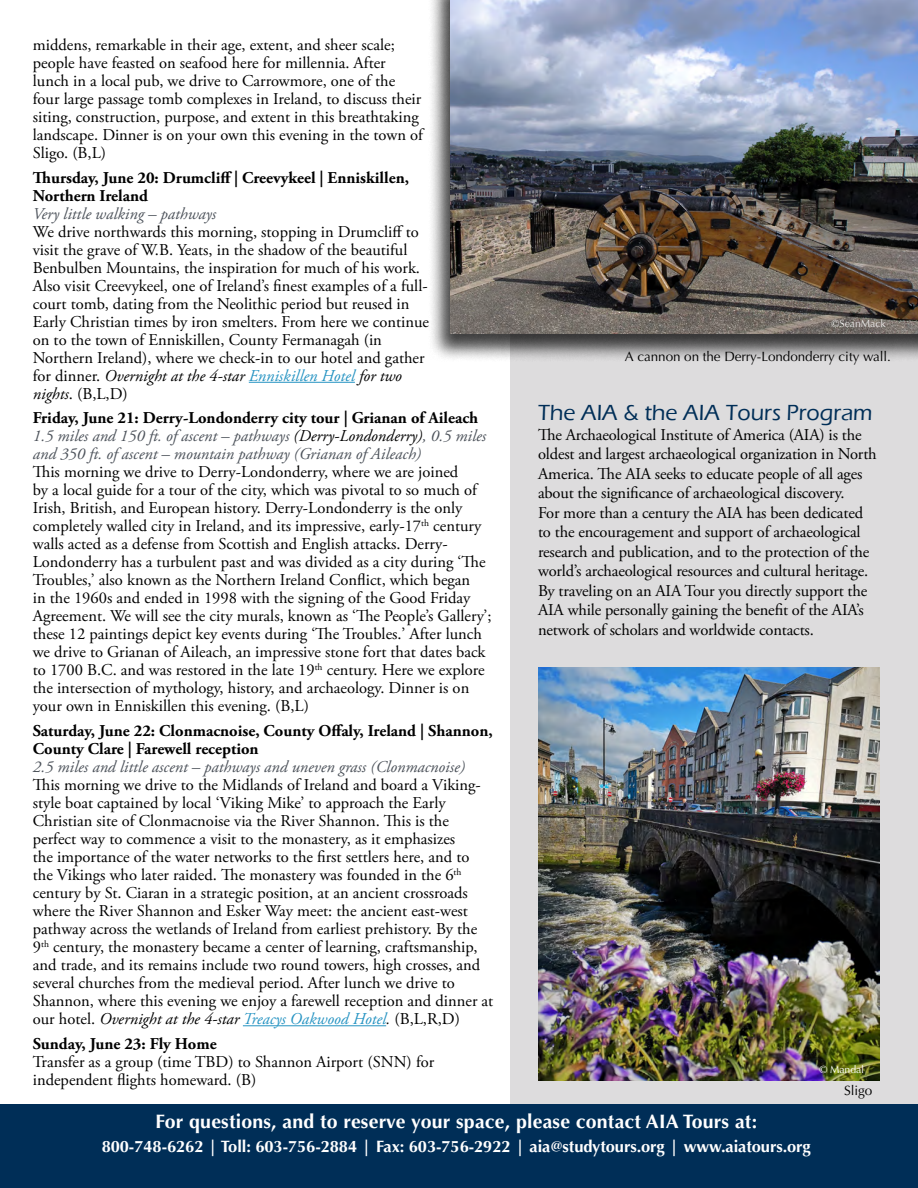
<style>
.page{position:relative;width:918px;height:1188px;background:#fff}
.page>*{position:absolute;margin:0;border:0;box-sizing:border-box;transform-origin:0 0}
.t1{font:500 22.5px "Eras ITC";color:#002e57}
.t2{font:700 19.5px "Optima";letter-spacing:.01em;color:#fff}
.t3{font:16.5px/18px "Adobe Garamond Pro";color:#000}
.t4{font:italic 16.5px/18px "Adobe Garamond Pro";color:#4c525a}
.t5{font:700 16.5px/18px "Adobe Garamond Pro";color:#000}
.t6{font:700 16.5px "Optima";letter-spacing:-.005em;color:#fff}
.t7{font:13.5px "Optima";letter-spacing:-.005em;color:#000}
.t8{font:10.5px "Optima";letter-spacing:-.005em;color:#fff}
.s1{font-style:italic}
.s2{font-style:italic;color:#2593c2}
.s3{font-weight:700;font-style:normal;color:#000}
.s4{color:#000}
</style>
<div class="page">
<div style="left:511px;top:0;width:407px;height:1188px;background:#dddcdd"></div>
<div style="left:428px;top:0;width:490px;height:362px;background:#000;opacity:.75"></div>
<img style="left:450px;top:0;width:468px;height:334px">
<hr style="left:249px;top:382px;width:106px;height:1px;background:#2593c2">
<hr style="left:243px;top:1025px;width:143px;height:1px;background:#2593c2">
<div style="left:0;top:1105px;width:918px;height:83px;background:#002e57"></div>
<img style="left:538px;top:667px;width:341px;height:414px">
<p class="t3" style="left:33px;top:36px;width:392px">middens, remarkable in their age, extent, and sheer scale; people have feasted on seafood here for millennia. After lunch in a local pub, we drive to Carrowmore, one of the four large passage tomb complexes in Ireland, to discuss their siting, construction, purpose, and extent in this breathtaking landscape. Dinner is on your own this evening in the town of Sligo. (B,L)</p>
<p class="t5" style="left:33px;top:169px;width:378px">Thursday, June 20: Drumcliff | Creevykeel | Enniskillen,<br>Northern Ireland</p>
<p class="t4" style="left:33px;top:205px;width:185px">Very little walking – pathways</p>
<p class="t3" style="left:33px;top:223px;width:398px">We drive northwards this morning, stopping in Drumcliff to visit the grave of W.B. Yeats, in the shadow of the beautiful Benbulben Mountains, the inspiration for much of his work.<br>Also visit Creevykeel, one of Ireland’s finest examples of a full&shy;court tomb, dating from the Neolithic period but reused in Early Christian times by iron smelters. From here we continue on to the town of Enniskillen, County Fermanagah (in Northern Ireland), where we check-in to our hotel and gather for dinner. <span class="s1">Overnight at the 4-star</span> <span class="s2">Enniskillen Hotel</span> <span class="s1">for two nights</span>. (B,L,D)</p>
<p class="t4" style="left:33px;top:410px;width:455px"><span class="s3">Friday, June 21: Derry-Londonderry city tour | Grianan of Aileach<br></span>1.5 miles and 150 ft. of ascent – pathways <span class="s4">(Derry-Londonderry)</span>, 0.5 miles and 350 ft. of ascent – mountain pathway (Grianan of Aileach)</p>
<p class="t3" style="left:33px;top:464px;width:460px">This morning we drive to Derry-Londonderry, where we are joined<br>by a local guide for a tour of the city, which was pivotal to so much of Irish, British, and European history. Derry-Londonderry is the only completely walled city in Ireland, and its impressive, early-17<sup>th</sup> century walls acted as a defense from Scottish and English attacks. Derry-Londonderry has a turbulent past and was divided as a city during ‘The Troubles,’ also known as the Northern Ireland Conflict, which began<br>in the 1960s and ended in 1998 with the signing of the Good Friday Agreement. We will see the city murals, known as ‘The People’s Gallery’; these 12 paintings depict key events during ‘The Troubles.’ After lunch we drive to Grianan of Aileach, an impressive stone fort that dates back to 1700 B.C. and was restored in the late 19<sup>th</sup> century. Here we explore the intersection of mythology, history, and archaeology. Dinner is on your own in Enniskillen this evening. (B,L)</p>
<p class="t5" style="left:33px;top:722px;width:461px">Saturday, June 22: Clonmacnoise, County Offaly, Ireland | Shannon,<br>County Clare | Farewell reception</p>
<p class="t4" style="left:33px;top:758px;width:434px">2.5 miles and little ascent – pathways and uneven grass (Clonmacnoise)</p>
<p class="t3" style="left:33px;top:776px;width:462px">This morning we drive to the Midlands of Ireland and board a Viking&shy;style boat captained by local ‘Viking Mike’ to approach the Early Christian site of Clonmacnoise via the River Shannon. This is the perfect way to commence a visit to the monastery, as it emphasizes<br>the importance of the water networks to the first settlers here, and to the Vikings who later raided. The monastery was founded in the 6<sup>th </sup>century by St. Ciaran in a strategic position, at an ancient crossroads where the River Shannon and Esker Way meet: the ancient east-west pathway across the wetlands of Ireland from earliest prehistory. By the 9<sup>th</sup> century, the monastery became a center of learning, craftsmanship, and trade, and its remains include two round towers, high crosses, and several churches from the medieval period. After lunch we drive to Shannon, where this evening we enjoy a farewell reception and dinner at our hotel. <span class="s1">Overnight at the 4-star</span> <span class="s2">Treacys Oakwood Hotel</span><span class="s1">.</span> (B,L,R,D)</p>
<p class="t5" style="left:33px;top:1035px;width:185px">Sunday, June 23: Fly Home</p>
<p class="t3" style="left:33px;top:1053px;width:403px">Transfer as a group (time TBD) to Shannon Airport (SNN) for independent flights homeward. (B)</p>
<p class="t8" style="left:832px;top:317px;width:55px">©SeanMack</p>
<p class="t7" style="left:625px;top:348px;width:268px">A cannon on the Derry-Londonderry city wall.</p>
<h1 class="t1" style="left:538px;top:400px;width:336px">The AIA &amp; the AIA Tours Program</h1>
<p class="t3" style="left:538px;top:426px;width:340px;line-height:19.5px">The Archaeological Institute of America (AIA) is the oldest and largest archaeological organization in North America. The AIA seeks to educate people of all ages about the significance of archaeological discovery.<br>For more than a century the AIA has been dedicated to the encouragement and support of archaeological research and publication, and to the protection of the world’s archaeological resources and cultural heritage.<br>By traveling on an AIA Tour you directly support the AIA while personally gaining the benefit of the AIA’s network of scholars and worldwide contacts.</p>
<p class="t8" style="left:819px;top:1063px;width:46px">© Mandal</p>
<p class="t7" style="left:844px;top:1082px;width:30px">Sligo</p>
<p class="t2" style="left:155px;top:1110px;width:603px">For questions, and to reserve your space, please contact AIA Tours at:</p>
<p class="t6" style="left:102px;top:1137px;width:711px">800-748-6262 | Toll: 603-756-2884 | Fax: 603-756-2922 | aia@studytours.org | www.aiatours.org</p>
</div>
